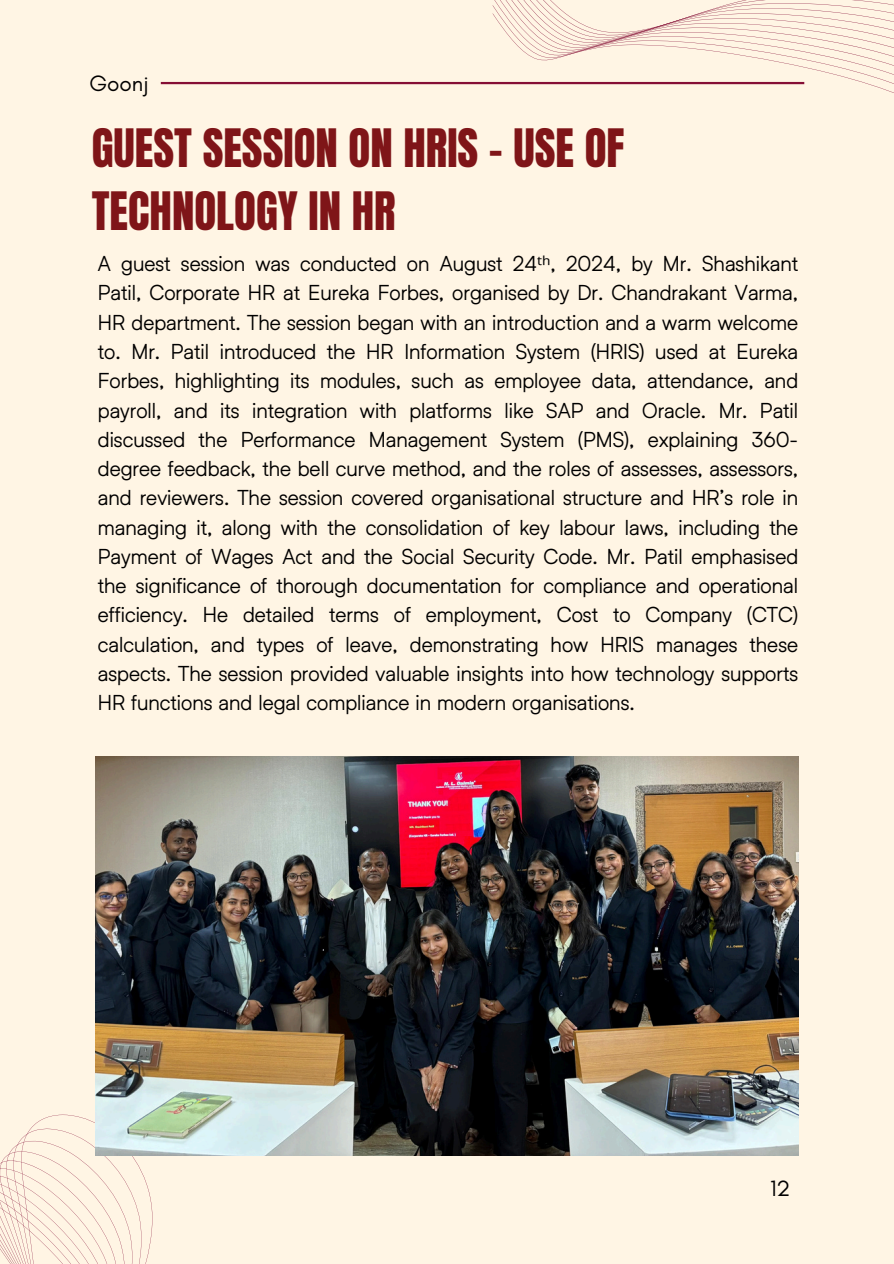
<style>
.page{position:relative;width:894px;height:1264px;background:#fff}
.page>*{position:absolute;margin:0;border:0;box-sizing:border-box;transform-origin:0 0}
.t1{font:45px/63px "Anton";color:#7f1518}
.t2{font:22.5px "Glacial Indifference";color:#000}
.t3{font:21px/29.2px "Helixa";color:#000;text-align:justify}
.s1{font-family:"Noto Sans"}
</style>
<div class="page">
<div style="left:0;top:0;width:893px;height:1263px;background:#fff5e4"></div>
<svg style="left:0;top:1114px;width:318px;height:149px"></svg>
<hr style="left:161px;top:82px;width:643px;height:2px;background:#850e35">
<img style="left:95px;top:756px;width:702px;height:399px">
<svg style="left:492px;top:0;width:401px;height:93px"></svg>
<p class="t2" style="left:89px;top:70px;width:61px">Goonj</p>
<h1 class="t1" style="left:92px;top:117px;width:534px">GUEST SESSION ON HRIS – USE OF<br>TECHNOLOGY IN HR</h1>
<p class="t3" style="left:98px;top:248px;width:701px">A guest session was conducted on August 24<span class="s1">ᵗʰ</span>, 2024, by Mr. Shashikant Patil, Corporate HR at Eureka Forbes, organised by Dr. Chandrakant Varma, HR department. The session began with an introduction and a warm welcome to. Mr. Patil introduced the HR Information System (HRIS) used at Eureka Forbes, highlighting its modules, such as employee data, attendance, and payroll, and its integration with platforms like SAP and Oracle. Mr. Patil discussed the Performance Management System (PMS), explaining 360- degree feedback, the bell curve method, and the roles of assesses, assessors, and reviewers. The session covered organisational structure and HR’s role in managing it, along with the consolidation of key labour laws, including the Payment of Wages Act and the Social Security Code. Mr. Patil emphasised the significance of thorough documentation for compliance and operational efficiency. He detailed terms of employment, Cost to Company (CTC) calculation, and types of leave, demonstrating how HRIS manages these aspects. The session provided valuable insights into how technology supports HR functions and legal compliance in modern organisations.</p>
<p class="t2" style="left:770px;top:1174px;width:22px">12</p>
</div>
